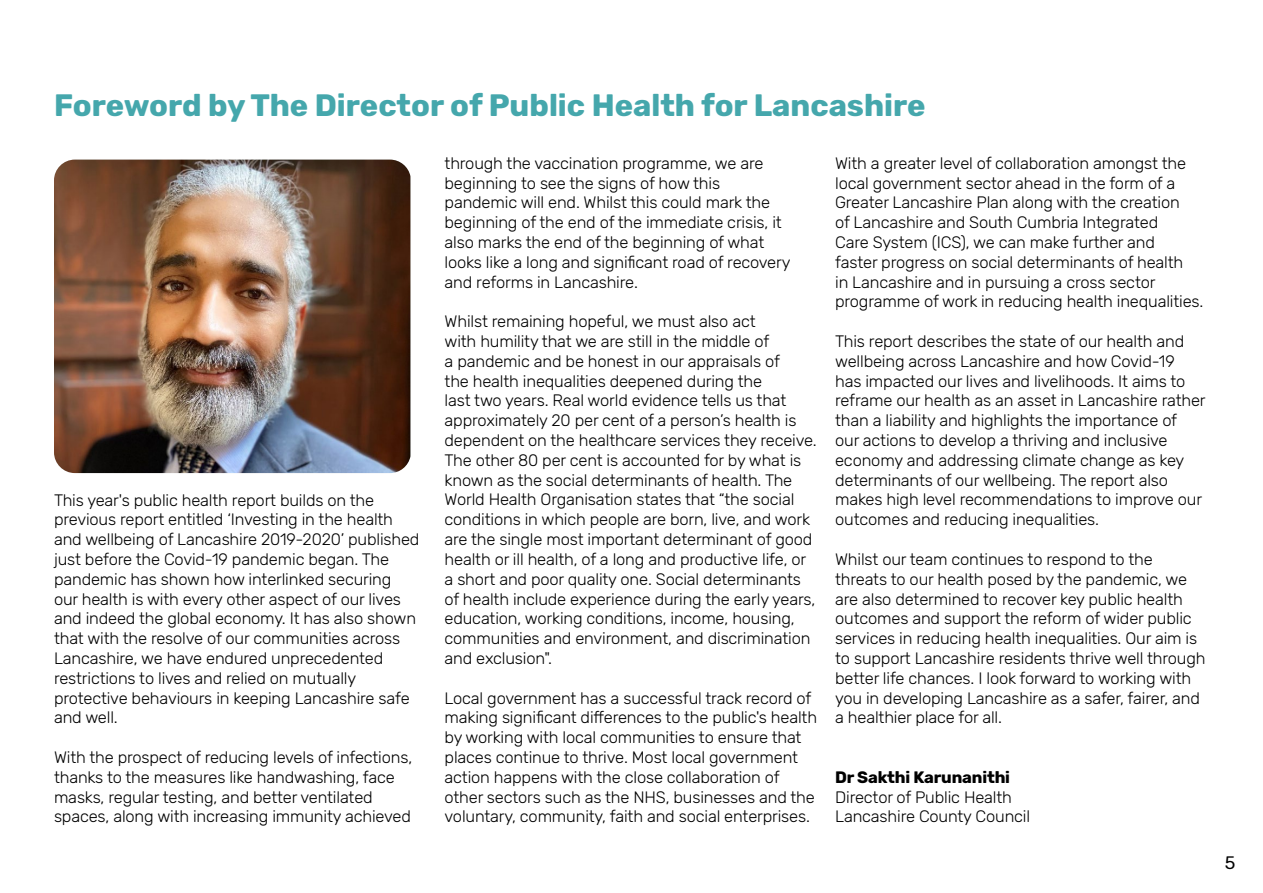
<style>
.page{position:relative;width:1263px;height:893px;background:#fff}
.page>*{position:absolute;margin:0;border:0;box-sizing:border-box;transform-origin:0 0}
.t1{font:700 30.75px "Rubik";color:#45a7ac}
.t2{font:18px "Rubik";color:#000}
.t3{font:300 16.5px/19.8px "Rubik";letter-spacing:-.01em;color:#000}
.t4{font:700 16.5px "Rubik";letter-spacing:-.01em;color:#000}
</style>
<div class="page">
<img style="left:54px;top:160px;width:356px;height:313px">
<h1 class="t1" style="left:54px;top:88px;width:873px">Foreword by The Director of Public Health for Lancashire</h1>
<p class="t3" style="left:54px;top:490px;width:367px">This year's public health report builds on the previous report entitled ‘Investing in the health and wellbeing of Lancashire 2019-2020’ published just before the Covid-19 pandemic began. The pandemic has shown how interlinked securing our health is with every other aspect of our lives and indeed the global economy. It has also shown that with the resolve of our communities across Lancashire, we have endured unprecedented restrictions to lives and relied on mutually protective behaviours in keeping Lancashire safe and well.</p>
<p class="t3" style="left:54px;top:748px;width:360px">With the prospect of reducing levels of infections, thanks to the measures like handwashing, face masks, regular testing, and better ventilated spaces, along with increasing immunity achieved</p>
<p class="t3" style="left:445px;top:154px;width:347px">through the vaccination programme, we are beginning to see the signs of how this pandemic will end. Whilst this could mark the beginning of the end of the immediate crisis, it also marks the end of the beginning of what looks like a long and significant road of recovery and reforms in Lancashire.</p>
<p class="t3" style="left:445px;top:312px;width:374px">Whilst remaining hopeful, we must also act<br>with humility that we are still in the middle of<br>a pandemic and be honest in our appraisals of<br>the health inequalities deepened during the<br>last two years. Real world evidence tells us that approximately 20 per cent of a person’s health is dependent on the healthcare services they receive.<br>The other 80 per cent is accounted for by what is known as the social determinants of health. The World Health Organisation states that “the social conditions in which people are born, live, and work are the single most important determinant of good health or ill health, of a long and productive life, or a short and poor quality one. Social determinants of health include experience during the early years, education, working conditions, income, housing, communities and environment, and discrimination and exclusion".</p>
<p class="t3" style="left:445px;top:688px;width:374px">Local government has a successful track record of making significant differences to the public's health by working with local communities to ensure that places continue to thrive. Most local government action happens with the close collaboration of other sectors such as the NHS, businesses and the voluntary, community, faith and social enterprises.</p>
<p class="t3" style="left:835px;top:154px;width:370px">With a greater level of collaboration amongst the local government sector ahead in the form of a Greater Lancashire Plan along with the creation<br>of Lancashire and South Cumbria Integrated<br>Care System (ICS), we can make further and<br>faster progress on social determinants of health<br>in Lancashire and in pursuing a cross sector programme of work in reducing health inequalities.</p>
<p class="t3" style="left:835px;top:332px;width:372px">This report describes the state of our health and wellbeing across Lancashire and how Covid-19<br>has impacted our lives and livelihoods. It aims to reframe our health as an asset in Lancashire rather than a liability and highlights the importance of<br>our actions to develop a thriving and inclusive economy and addressing climate change as key determinants of our wellbeing. The report also makes high level recommendations to improve our outcomes and reducing inequalities.</p>
<p class="t3" style="left:835px;top:550px;width:372px">Whilst our team continues to respond to the threats to our health posed by the pandemic, we are also determined to recover key public health outcomes and support the reform of wider public services in reducing health inequalities. Our aim is to support Lancashire residents thrive well through better life chances. I look forward to working with you in developing Lancashire as a safer, fairer, and a healthier place for all.</p>
<p class="t4" style="left:835px;top:767px;width:176px">Dr Sakthi Karunanithi</p>
<p class="t3" style="left:835px;top:787px;width:196px">Director of Public Health<br>Lancashire County Council</p>
<p class="t2" style="left:1225px;top:852px;width:12px">5</p>
</div>
